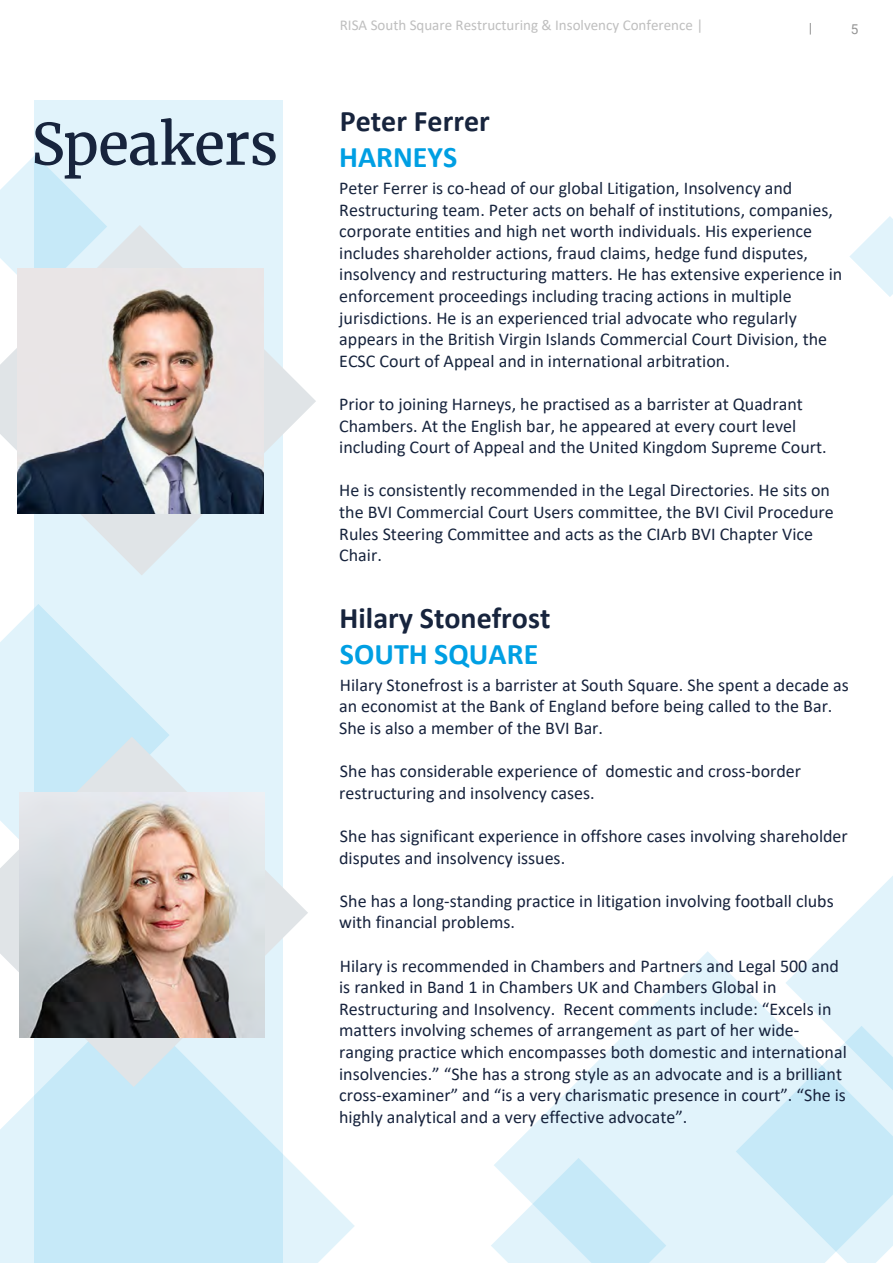
<style>
.page{position:relative;width:893px;height:1263px;background:#fff}
.page>*{position:absolute;margin:0;border:0;box-sizing:border-box;transform-origin:0 0}
.t1{font:57px "Merriweather";letter-spacing:-.02em;color:#17243d}
.t2{font:700 30px "Calibri";color:#17243d}
.t3{font:700 30px "Calibri";color:#009fe3}
.t4{font:18px/21.6px "Calibri";color:#17243d}
.t5{font:18px/21.6px "Calibri";color:#17233d}
.t6{font:15px "Calibri";color:#bfbfbf}
.t7{font:13.5px "Roboto";color:#949494}
</style>
<div class="page">
<svg style="left:810px;top:23px;width:1px;height:12px"></svg>
<div style="left:34px;top:100px;width:248px;height:1163px;background:#e1f3fb"></div>
<svg style="left:849px;top:216px;width:43px;height:81px"></svg>
<svg style="left:0;top:604px;width:169px;height:133px"></svg>
<svg style="left:0;top:155px;width:105px;height:70px"></svg>
<svg style="left:501px;top:951px;width:234px;height:312px;fill:#e1f3fb"></svg>
<svg style="left:735px;top:877px;width:157px;height:386px"></svg>
<svg style="left:491px;top:1158px;width:175px;height:105px;background:#d9f0fa"></svg>
<svg style="left:0;top:1087px;width:355px;height:176px;fill:#c6e9f8"></svg>
<svg style="left:0;top:737px;width:308px;height:350px"></svg>
<svg style="left:0;top:225px;width:316px;height:350px"></svg>
<img style="left:18px;top:269px;width:246px;height:244px">
<img style="left:19px;top:793px;width:245px;height:245px">
<h1 class="t1" style="left:31px;top:109px;width:248px">Speakers</h1>
<p class="t6" style="left:340px;top:14px;width:365px">RISA South Square Restructuring &amp; Insolvency Conference |</p>
<p class="t7" style="left:850px;top:20px;width:9px">5</p>
<h2 class="t2" style="left:340px;top:100px;width:151px">Peter Ferrer</h2>
<h2 class="t3" style="left:339px;top:136px;width:120px">HARNEYS</h2>
<p class="t4" style="left:339px;top:177px;width:504px">Peter Ferrer is co-head of our global Litigation, Insolvency and Restructuring team. Peter acts on behalf of institutions, companies, corporate entities and high net worth individuals. His experience includes shareholder actions, fraud claims, hedge fund disputes, insolvency and restructuring matters. He has extensive experience in enforcement proceedings including tracing actions in multiple jurisdictions. He is an experienced trial advocate who regularly appears in the British Virgin Islands Commercial Court Division, the ECSC Court of Appeal and in international arbitration.</p>
<p class="t4" style="left:339px;top:393px;width:489px">Prior to joining Harneys, he practised as a barrister at Quadrant<br>Chambers. At the English bar, he appeared at every court level including Court of Appeal and the United Kingdom Supreme Court.</p>
<p class="t4" style="left:339px;top:479px;width:496px">He is consistently recommended in the Legal Directories. He sits on the BVI Commercial Court Users committee, the BVI Civil Procedure Rules Steering Committee and acts as the CIArb BVI Chapter Vice Chair.</p>
<h2 class="t2" style="left:339px;top:597px;width:212px">Hilary Stonefrost</h2>
<h2 class="t3" style="left:340px;top:633px;width:200px">SOUTH SQUARE</h2>
<p class="t5" style="left:339px;top:674px;width:511px">Hilary Stonefrost is a barrister at South Square. She spent a decade as an economist at the Bank of England before being called to the Bar.<br>She is also a member of the BVI Bar.</p>
<p class="t5" style="left:339px;top:760px;width:463px">She has considerable experience of domestic and cross-border restructuring and insolvency cases.</p>
<p class="t5" style="left:339px;top:825px;width:510px">She has significant experience in offshore cases involving shareholder disputes and insolvency issues.</p>
<p class="t5" style="left:339px;top:890px;width:496px">She has a long-standing practice in litigation involving football clubs with financial problems.</p>
<p class="t5" style="left:339px;top:954px;width:509px">Hilary is recommended in Chambers and Partners and Legal 500 and is ranked in Band 1 in Chambers UK and Chambers Global in Restructuring and Insolvency. Recent comments include: “Excels in matters involving schemes of arrangement as part of her wide&shy;ranging practice which encompasses both domestic and international insolvencies.” “She has a strong style as an advocate and is a brilliant cross-examiner” and “is a very charismatic presence in court”. “She is highly analytical and a very effective advocate”.</p>
</div>
